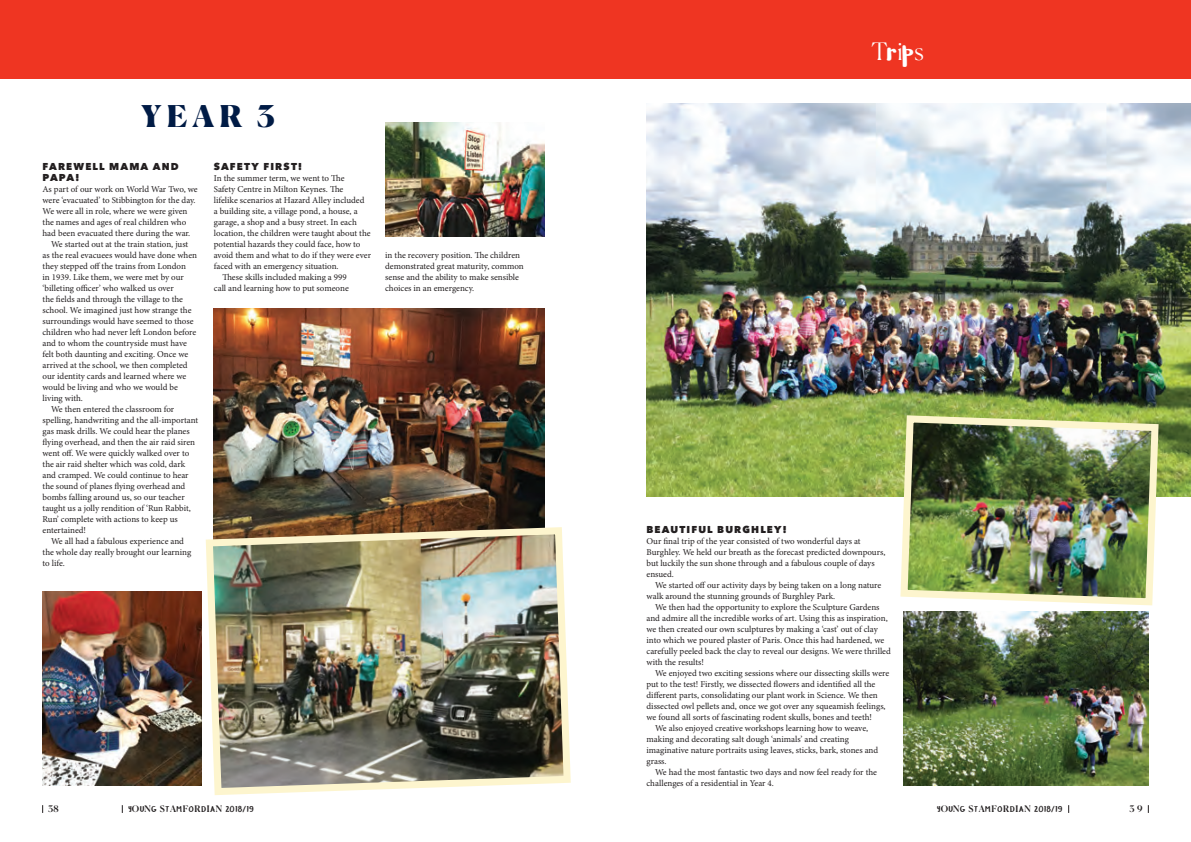
<style>
.page{position:relative;width:1191px;height:842px;background:#fff}
.page>*{position:absolute;margin:0;border:0;box-sizing:border-box;transform-origin:0 0}
.t1{font:900 30px "Canela";color:#001b45}
.t2{font:300 24px "Canela";color:#fff}
.t3{font:800 10px/11px "Avenir Next";letter-spacing:.115em;color:#231f20}
.t4{font:9px/11px "Minion Pro";letter-spacing:-.005em;color:#231f20}
.t5{font:500 9px "Canela";color:#231f20}
.t6{font:8.5px "Cavorting";letter-spacing:.075em;color:#231f20}
.s1{font-family:"Cavorting";font-weight:400;font-size:31px}
.s2{font-family:"Canela";font-weight:500;font-size:9px}
</style>
<div class="page">
<img style="left:646px;top:103px;width:545px;height:394px">
<img style="left:897px;top:412px;width:265px;height:194px">
<img style="left:903px;top:611px;width:245px;height:175px">
<img style="left:214px;top:309px;width:330px;height:214px">
<img style="left:385px;top:123px;width:159px;height:113px">
<img style="left:43px;top:591px;width:159px;height:195px">
<div style="left:0;top:0;width:1191px;height:79px;background:#ef3522"></div>
<img style="left:205px;top:523px;width:366px;height:272px">
<h1 class="t1" style="left:141px;top:92px;width:135px">YEAR 3</h1>
<p class="t3" style="left:43px;top:161px;width:138px">FAREWELL MAMA AND<br>PAPA!</p>
<p class="t4" style="left:43px;top:184px;width:157px">As part of our work on World War Two, we</p>
<p class="t4" style="left:43px;top:195px;width:155px">were ‘evacuated’ to Stibbington for the day.</p>
<p class="t4" style="left:43px;top:206px;width:146px">We were all in role, where we were given</p>
<p class="t4" style="left:43px;top:217px;width:145px">the names and ages of real children who</p>
<p class="t4" style="left:43px;top:228px;width:149px">had been evacuated there during the war.</p>
<p class="t4" style="left:51px;top:239px;width:139px">We started out at the train station, just</p>
<p class="t4" style="left:43px;top:250px;width:156px">as the real evacuees would have done when</p>
<p class="t4" style="left:43px;top:261px;width:145px">they stepped off the trains from London</p>
<p class="t4" style="left:43px;top:272px;width:143px">in 1939. Like them, we were met by our</p>
<p class="t4" style="left:43px;top:283px;width:133px">‘billeting officer’ who walked us over</p>
<p class="t4" style="left:43px;top:294px;width:142px">the fields and through the village to the</p>
<p class="t4" style="left:43px;top:305px;width:150px">school. We imagined just how strange the</p>
<p class="t4" style="left:43px;top:316px;width:153px">surroundings would have seemed to those</p>
<p class="t4" style="left:43px;top:327px;width:155px">children who had never left London before</p>
<p class="t4" style="left:43px;top:338px;width:146px">and to whom the countryside must have</p>
<p class="t4" style="left:43px;top:349px;width:147px">felt both daunting and exciting. Once we</p>
<p class="t4" style="left:43px;top:360px;width:147px">arrived at the school, we then completed</p>
<p class="t4" style="left:43px;top:371px;width:145px">our identity cards and learned where we</p>
<p class="t4" style="left:43px;top:382px;width:137px">would be living and who we would be</p>
<p class="t4" style="left:43px;top:393px;width:42px">living with.</p>
<p class="t4" style="left:51px;top:404px;width:125px">We then entered the classroom for</p>
<p class="t4" style="left:43px;top:415px;width:157px">spelling, handwriting and the all-important</p>
<p class="t4" style="left:43px;top:426px;width:149px">gas mask drills. We could hear the planes</p>
<p class="t4" style="left:43px;top:437px;width:154px">flying overhead, and then the air raid siren</p>
<p class="t4" style="left:43px;top:448px;width:148px">went off. We were quickly walked over to</p>
<p class="t4" style="left:43px;top:459px;width:144px">the air raid shelter which was cold, dark</p>
<p class="t4" style="left:43px;top:470px;width:147px">and cramped. We could continue to hear</p>
<p class="t4" style="left:43px;top:481px;width:144px">the sound of planes flying overhead and</p>
<p class="t4" style="left:43px;top:492px;width:144px">bombs falling around us, so our teacher</p>
<p class="t4" style="left:43px;top:503px;width:150px">taught us a jolly rendition of ‘Run Rabbit,</p>
<p class="t4" style="left:43px;top:514px;width:137px">Run’ complete with actions to keep us</p>
<p class="t4" style="left:43px;top:525px;width:45px">entertained!</p>
<p class="t4" style="left:51px;top:536px;width:134px">We all had a fabulous experience and</p>
<p class="t4" style="left:43px;top:547px;width:150px">the whole day really brought our learning</p>
<p class="t4" style="left:43px;top:558px;width:24px">to life.</p>
<p class="t3" style="left:214px;top:161px;width:90px">SAFETY FIRST!</p>
<p class="t4" style="left:214px;top:173px;width:132px">In the summer term, we went to The</p>
<p class="t4" style="left:214px;top:184px;width:131px">Safety Centre in Milton Keynes. The</p>
<p class="t4" style="left:214px;top:195px;width:152px">lifelike scenarios at Hazard Alley included</p>
<p class="t4" style="left:214px;top:206px;width:145px">a building site, a village pond, a house, a</p>
<p class="t4" style="left:214px;top:217px;width:144px">garage, a shop and a busy street. In each</p>
<p class="t4" style="left:214px;top:228px;width:158px">location, the children were taught about the</p>
<p class="t4" style="left:214px;top:239px;width:148px">potential hazards they could face, how to</p>
<p class="t4" style="left:214px;top:250px;width:159px">avoid them and what to do if they were ever</p>
<p class="t4" style="left:214px;top:261px;width:126px">faced with an emergency situation.</p>
<p class="t4" style="left:222px;top:272px;width:126px">These skills included making a 999</p>
<p class="t4" style="left:214px;top:283px;width:136px">call and learning how to put someone</p>
<p class="t4" style="left:385px;top:250px;width:140px">in the recovery position. The children demonstrated great maturity, common sense and the ability to make sensible choices in an emergency.</p>
<h2 class="t2" style="left:871px;top:32px;width:54px">T<span class="s1">r</span>i<span class="s1">p</span>s</h2>
<p class="t3" style="left:646px;top:524px;width:142px">BEAUTIFUL BURGHLEY!</p>
<p class="t4" style="left:646px;top:536px;width:240px">Our final trip of the year consisted of two wonderful days at Burghley. We held our breath as the forecast predicted downpours, but luckily the sun shone through and a fabulous couple of days ensued.</p>
<p class="t4" style="left:646px;top:580px;width:236px;text-indent:9px">We started off our activity days by being taken on a long nature walk around the stunning grounds of Burghley Park.</p>
<p class="t4" style="left:646px;top:602px;width:246px;text-indent:9px">We then had the opportunity to explore the Sculpture Gardens and admire all the incredible works of art. Using this as inspiration, we then created our own sculptures by making a ‘cast’ out of clay into which we poured plaster of Paris. Once this had hardened, we carefully peeled back the clay to reveal our designs. We were thrilled with the results!</p>
<p class="t4" style="left:655px;top:668px;width:236px">We enjoyed two exciting sessions where our dissecting skills were</p>
<p class="t4" style="left:646px;top:679px;width:230px">put to the test! Firstly, we dissected flowers and identified all the</p>
<p class="t4" style="left:646px;top:690px;width:233px">different parts, consolidating our plant work in Science. We then</p>
<p class="t4" style="left:646px;top:701px;width:241px">dissected owl pellets and, once we got over any squeamish feelings,</p>
<p class="t4" style="left:646px;top:712px;width:227px">we found all sorts of fascinating rodent skulls, bones and teeth!</p>
<p class="t4" style="left:655px;top:723px;width:215px">We also enjoyed creative workshops learning how to weave,</p>
<p class="t4" style="left:646px;top:734px;width:204px">making and decorating salt dough ‘animals’ and creating</p>
<p class="t4" style="left:646px;top:745px;width:233px">imaginative nature portraits using leaves, sticks, bark, stones and</p>
<p class="t4" style="left:646px;top:756px;width:22px">grass.</p>
<p class="t4" style="left:655px;top:767px;width:223px">We had the most fantastic two days and now feel ready for the</p>
<p class="t4" style="left:646px;top:778px;width:129px">challenges of a residential in Year 4.</p>
<p class="t5" style="left:48px;top:802px;width:12px">38</p>
<p class="t6" style="left:128px;top:804px;width:127px">Y<span class="s2">O</span>U<span class="s2">N</span>G <span class="s2">S</span>T<span class="s2">A</span>M<span class="s2">F</span>O<span class="s2">R</span>D<span class="s2">I</span>A<span class="s2">N</span> 2018/19</p>
<p class="t6" style="left:937px;top:804px;width:127px">Y<span class="s2">O</span>U<span class="s2">N</span>G <span class="s2">S</span>T<span class="s2">A</span>M<span class="s2">F</span>O<span class="s2">R</span>D<span class="s2">I</span>A<span class="s2">N</span> 2018/19</p>
<p class="t5" style="left:1129px;top:802px;width:15px">3 9</p>
</div>
